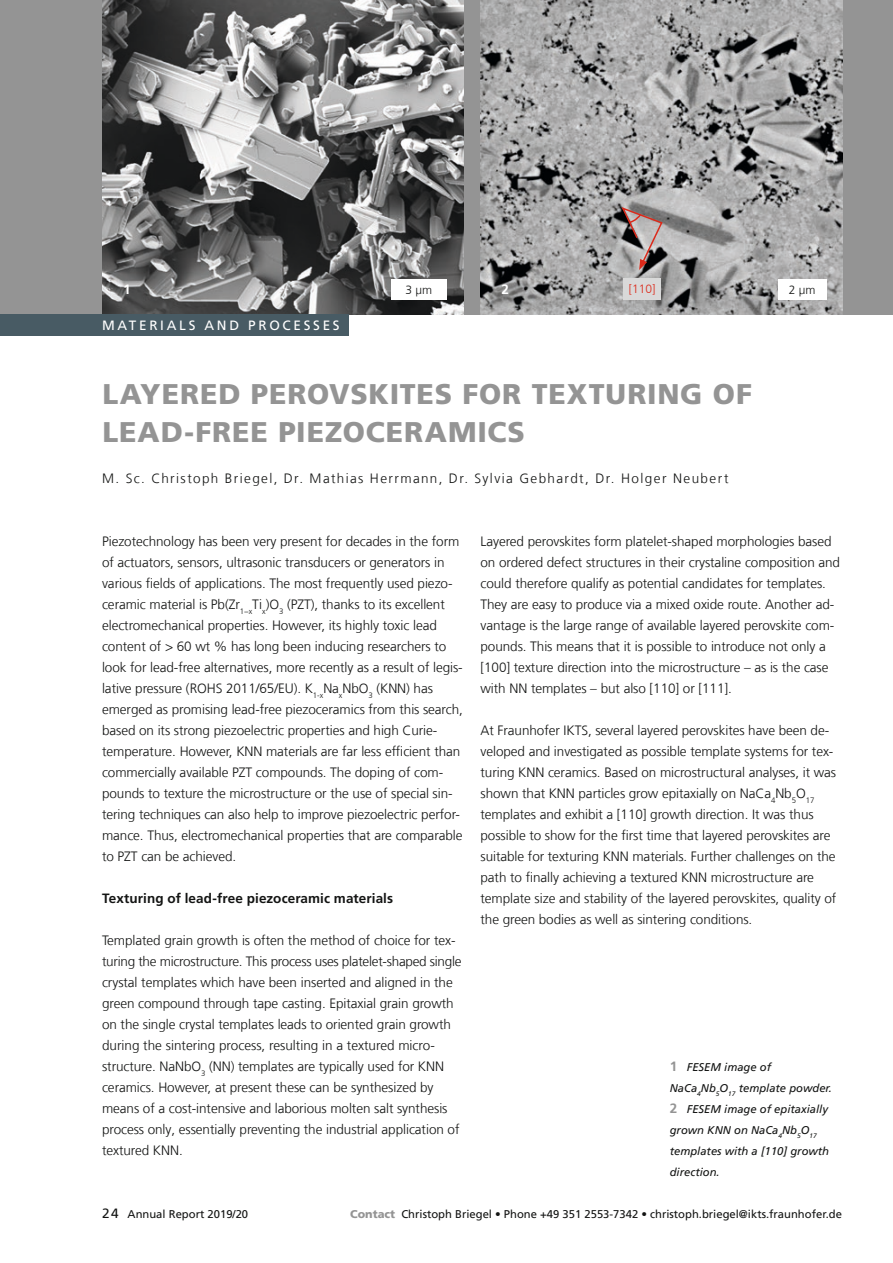
<style>
.page{position:relative;width:893px;height:1263px;background:#fff}
.page>*{position:absolute;margin:0;border:0;box-sizing:border-box;transform-origin:0 0}
.t1{font:900 28.5px/37.5px "Frutiger LT Com";letter-spacing:.03em;color:#949494}
.t2{font:300 13.5px/21px "Frutiger LT Com";letter-spacing:-.005em;color:#131413}
.t3{font:300 13.5px "Frutiger LT Com";letter-spacing:.105em;color:#131413}
.t4{font:700 13.5px "Frutiger LT Com";letter-spacing:.005em;color:#131413}
.t5{font:13.5px "Frutiger LT Com";letter-spacing:.2em;color:#fff}
.t6{font:700 13.5px "Frutiger LT Com";color:#fff}
.t7{font:300 12px "Frutiger LT Com";color:#131413}
.t8{font:300 12px "Frutiger LT Com";color:#dc2a1b}
.t9{font:italic 11.25px/21px "Frutiger LT Com";color:#131413}
.t10{font:11.25px "Frutiger LT Com";color:#131413}
.s1{font-weight:700;font-style:normal;font-size:13.5px;color:#949494}
.s2{font-size:13.5px}
.s3{font-weight:900;color:#949494}
</style>
<div class="page">
<div style="left:0;top:0;width:893px;height:315px;background:#949494"></div>
<img style="left:481px;top:0;width:361px;height:315px">
<img style="left:102px;top:0;width:361px;height:315px">
<div style="left:778px;top:279px;width:48px;height:20px;background:#fff"></div>
<div style="left:391px;top:279px;width:55px;height:20px;background:#fff"></div>
<svg style="left:620px;top:206px;width:44px;height:64px;background:#918282"></svg>
<div style="left:623px;top:278px;width:38px;height:21px;background:#d9d9d9"></div>
<div style="left:0;top:315px;width:348px;height:21px;background:#485b64"></div>
<p class="t6" style="left:123px;top:281px;width:9px">1</p>
<p class="t7" style="left:406px;top:283px;width:28px">3 µm</p>
<p class="t6" style="left:502px;top:281px;width:9px">2</p>
<p class="t8" style="left:629px;top:282px;width:28px">[110]</p>
<p class="t7" style="left:789px;top:283px;width:28px">2 µm</p>
<p class="t5" style="left:102px;top:318px;width:239px">MATERIALS AND PROCESSES</p>
<h1 class="t1" style="left:102px;top:375px;width:651px">LAYERED PEROVSKITES FOR TEXTURING OF<br>LEAD-FREE PIEZOCERAMICS</h1>
<p class="t3" style="left:102px;top:470px;width:628px">M. Sc. Christoph Briegel, Dr. Mathias Herrmann, Dr. Sylvia Gebhardt, Dr. Holger Neubert</p>
<p class="t2" style="left:102px;top:531px;width:362px">Piezotechnology has been very present for decades in the form of actuators, sensors, ultrasonic transducers or generators in various fields of applications. The most frequently used piezo&shy;ceramic material is Pb(Zr<sub>1−x</sub>Ti<sub>x</sub>)O<sub>3</sub> (PZT), thanks to its excellent electromechanical properties. However, its highly toxic lead content of &gt; 60 wt % has long been inducing researchers to look for lead-free alternatives, more recently as a result of legis&shy;lative pressure (ROHS 2011/65/EU). K<sub>1-x</sub>Na<sub>x</sub>NbO<sub>3</sub> (KNN) has emerged as promising lead-free piezoceramics from this search, based on its strong piezoelectric properties and high Curie&shy;temperature. However, KNN materials are far less efficient than commercially available PZT compounds. The doping of com&shy;pounds to texture the microstructure or the use of special sin&shy;tering techniques can also help to improve piezoelectric perfor&shy;mance. Thus, electromechanical properties that are comparable to PZT can be achieved.</p>
<p class="t4" style="left:102px;top:890px;width:293px">Texturing of lead-free piezoceramic materials</p>
<p class="t2" style="left:102px;top:930px;width:361px">Templated grain growth is often the method of choice for tex&shy;turing the microstructure. This process uses platelet-shaped single crystal templates which have been inserted and aligned in the green compound through tape casting. Epitaxial grain growth on the single crystal templates leads to oriented grain growth during the sintering process, resulting in a textured micro&shy;structure. NaNbO<sub>3</sub> (NN) templates are typically used for KNN ceramics. However, at present these can be synthesized by means of a cost-intensive and laborious molten salt synthesis process only, essentially preventing the industrial application of textured KNN.</p>
<p class="t2" style="left:480px;top:531px;width:361px">Layered perovskites form platelet-shaped morphologies based on ordered defect structures in their crystaline composition and could therefore qualify as potential candidates for templates.<br>They are easy to produce via a mixed oxide route. Another ad&shy;vantage is the large range of available layered perovskite com&shy;pounds. This means that it is possible to introduce not only a [100] texture direction into the microstructure – as is the case with NN templates – but also [110] or [111].</p>
<p class="t2" style="left:480px;top:720px;width:357px">At Fraunhofer IKTS, several layered perovskites have been de&shy;veloped and investigated as possible template systems for tex&shy;turing KNN ceramics. Based on microstructural analyses, it was shown that KNN particles grow epitaxially on NaCa<sub>4</sub>Nb<sub>5</sub>O<sub>17 </sub>templates and exhibit a [110] growth direction. It was thus possible to show for the first time that layered perovskites are suitable for texturing KNN materials. Further challenges on the path to finally achieving a textured KNN microstructure are template size and stability of the layered perovskites, quality of the green bodies as well as sintering conditions.</p>
<p class="t9" style="left:670px;top:1057px;width:164px"><span class="s1">1</span> FESEM image of<br>NaCa<sub>4</sub>Nb<sub>5</sub>O<sub>17</sub> template powder.<br><span class="s1">2</span> FESEM image of epitaxially grown KNN on NaCa<sub>4</sub>Nb<sub>5</sub>O<sub>17 </sub>templates with a [110] growth direction.</p>
<p class="t10" style="left:102px;top:1207px;width:148px"><span class="s2">24</span> Annual Report 2019/20</p>
<p class="t10" style="left:350px;top:1207px;width:493px"><span class="s3">Contact</span> Christoph Briegel • Phone +49 351 2553-7342 • christoph.briegel@ikts.fraunhofer.de</p>
</div>
